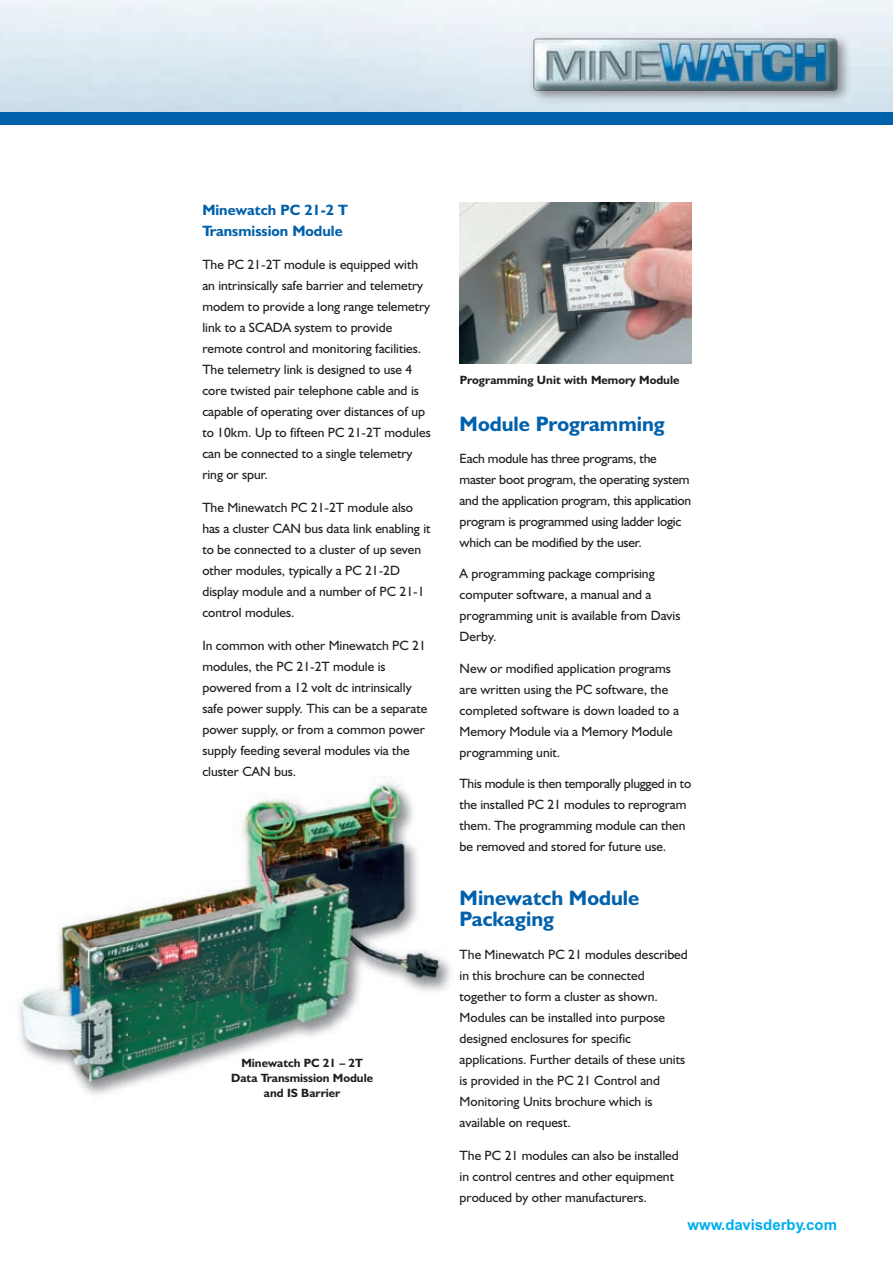
<style>
.page{position:relative;width:893px;height:1263px;background:#fff}
.page>*{position:absolute;margin:0;border:0;box-sizing:border-box;transform-origin:0 0}
.t1{font:700 21px/21px "Humanist 521 BT";color:#0161ab}
.t2{font:700 15px/21px "Humanist 521 BT";color:#0161ab}
.t3{font:700 15px "Arial Cyr";color:#00aeef}
.t4{font:13.5px/21px "Humanist 521 BT";color:#231f20}
.t5{font:700 12px/15px "Humanist 521 BT";color:#231f20;text-align:center}
</style>
<div class="page">
<img style="left:0;top:0;width:893px;height:113px">
<div style="left:0;top:113px;width:893px;height:12px;background:#0161ab"></div>
<img style="left:524px;top:29px;width:333px;height:80px">
<img style="left:530px;top:36px;width:310px;height:56px">
<img style="left:19px;top:776px;width:432px;height:320px">
<img style="left:460px;top:203px;width:231px;height:161px">
<p class="t2" style="left:202px;top:199px;width:147px">Minewatch PC 21-2 T<br>Transmission Module</p>
<p class="t4" style="left:202px;top:254px;width:230px">The PC 21-2T module is equipped with an intrinsically safe barrier and telemetry modem to provide a long range telemetry link to a SCADA system to provide remote control and monitoring facilities.<br>The telemetry link is designed to use 4 core twisted pair telephone cable and is capable of operating over distances of up to 10km. Up to fifteen PC 21-2T modules can be connected to a single telemetry ring or spur.</p>
<p class="t4" style="left:202px;top:497px;width:230px">The Minewatch PC 21-2T module also has a cluster CAN bus data link enabling it to be connected to a cluster of up seven other modules, typically a PC 21-2D display module and a number of PC 21-1 control modules.</p>
<p class="t4" style="left:202px;top:635px;width:226px">In common with other Minewatch PC 21 modules, the PC 21-2T module is powered from a 12 volt dc intrinsically safe power supply. This can be a separate power supply, or from a common power supply feeding several modules via the cluster CAN bus.</p>
<p class="t5" style="left:231px;top:1055px;width:143px">Minewatch PC 21 – 2T<br>Data Transmission Module and IS Barrier</p>
<p class="t5" style="left:460px;top:372px;width:221px">Programming Unit with Memory Module</p>
<h1 class="t1" style="left:460px;top:413px;width:207px">Module Programming</h1>
<p class="t4" style="left:460px;top:447px;width:233px">Each module has three programs, the master boot program, the operating system and the application program, this application program is programmed using ladder logic which can be modified by the user.</p>
<p class="t4" style="left:460px;top:563px;width:222px">A programming package comprising computer software, a manual and a programming unit is available from Davis<br>Derby.</p>
<p class="t4" style="left:460px;top:657px;width:221px">New or modified application programs are written using the PC software, the completed software is down loaded to a Memory Module via a Memory Module programming unit.</p>
<p class="t4" style="left:460px;top:773px;width:233px">This module is then temporally plugged in to the installed PC 21 modules to reprogram them. The programming module can then be removed and stored for future use.</p>
<h1 class="t1" style="left:460px;top:887px;width:181px">Minewatch Module<br>Packaging</h1>
<p class="t4" style="left:460px;top:944px;width:230px">The Minewatch PC 21 modules described in this brochure can be connected together to form a cluster as shown.<br>Modules can be installed into purpose designed enclosures for specific applications. Further details of these units is provided in the PC 21 Control and Monitoring Units brochure which is available on request.</p>
<p class="t4" style="left:460px;top:1145px;width:221px">The PC 21 modules can also be installed in control centres and other equipment produced by other manufacturers.</p>
<p class="t3" style="left:687px;top:1216px;width:151px">www.davisderby.com</p>
</div>
